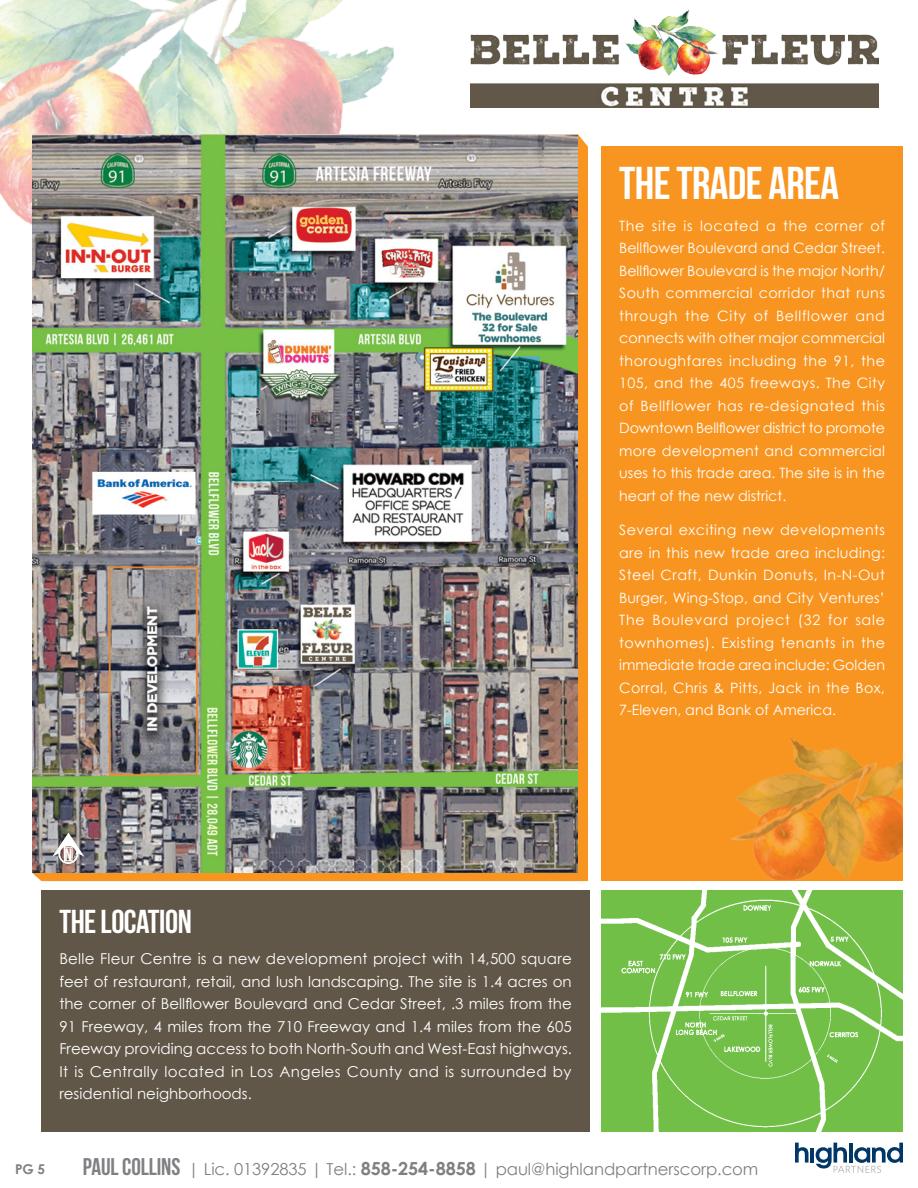
<style>
.page{position:relative;width:918px;height:1188px;background:#fff}
.page>*{position:absolute;margin:0;border:0;box-sizing:border-box;transform-origin:0 0}
.t1{font:700 45.75px "Bebas Neue";letter-spacing:-.015em;color:#fff}
.t2{font:700 33px "Bebas Neue";letter-spacing:-.015em;color:#fff}
.t3{font:700 18px "Bebas Neue";color:#fff}
.t4{font:16.5px "Century Gothic";letter-spacing:-.005em;color:#7e8083}
.t5{font:15px/22.5px "Century Gothic";color:#fff;text-align:justify}
.t6{font:14.25px/22.5px "Century Gothic";color:#fff;text-align:justify}
.t7{font:700 13.5px "Century Gothic";color:#7e8083}
.s1{font-family:"Bebas Neue";font-weight:700;font-size:24px}
.s2{font-weight:700;font-size:18px}
</style>
<div class="page">
<img style="left:0;top:0;width:394px;height:225px">
<img style="left:471px;top:9px;width:407px;height:98px">
<div style="left:601px;top:147px;width:302px;height:734px;background:#f89521"></div>
<div style="left:41px;top:890px;width:549px;height:242px;background:#615748"></div>
<img style="left:601px;top:890px;width:302px;height:242px">
<div style="left:32px;top:134px;width:556px;height:747px;background:#f89521"></div>
<img style="left:731px;top:738px;width:172px;height:142px">
<img style="left:32px;top:135px;width:546px;height:738px">
<svg style="left:795px;top:1143px;width:14px;height:20px"></svg>
<hr style="left:811px;top:1148px;width:3px;height:15px;background:#003767">
<svg style="left:816px;top:1143px;width:87px;height:30px"></svg>
<svg style="left:52px;top:833px;width:32px;height:32px"></svg>
<div style="left:64px;top:847px;width:8px;height:14px;border:1px solid #fff"></div>
<p class="t1" style="left:619px;top:158px;width:221px">THE TRADE AREA</p>
<p class="t6" style="left:619px;top:214px;width:267px">The site is located a the corner of Bellflower Boulevard and Cedar Street.<br>Bellflower Boulevard is the major North/ South commercial corridor that runs through the City of Bellflower and connects with other major commercial thoroughfares including the 91, the 105, and the 405 freeways. The City of Bellflower has re-designated this Downtown Bellflower district to promote more development and commercial uses to this trade area. The site is in the heart of the new district.</p>
<p class="t6" style="left:619px;top:518px;width:267px">Several exciting new developments are in this new trade area including:<br>Steel Craft, Dunkin Donuts, In-N-Out Burger, Wing-Stop, and City Ventures’ The Boulevard project (32 for sale townhomes). Existing tenants in the immediate trade area include: Golden Corral, Chris &amp; Pitts, Jack in the Box, 7-Eleven, and Bank of America.</p>
<p class="t3" style="left:64px;top:845px;width:9px">N</p>
<p class="t2" style="left:59px;top:903px;width:134px">THE LOCATION</p>
<p class="t5" style="left:59px;top:947px;width:514px">Belle Fleur Centre is a new development project with 14,500 square feet of restaurant, retail, and lush landscaping. The site is 1.4 acres on the corner of Bellflower Boulevard and Cedar Street, .3 miles from the 91 Freeway, 4 miles from the 710 Freeway and 1.4 miles from the 605<br>Freeway providing access to both North-South and West-East highways.<br>It is Centrally located in Los Angeles County and is surrounded by residential neighborhoods.</p>
<p class="t7" style="left:15px;top:1159px;width:32px">PG 5</p>
<p class="t4" style="left:83px;top:1157px;width:677px"><span class="s1">PAUL COLLINS</span> | Lic. 01392835 | Tel.: <span class="s2">858-254-8858</span> | paul@highlandpartnerscorp.com</p>
</div>
